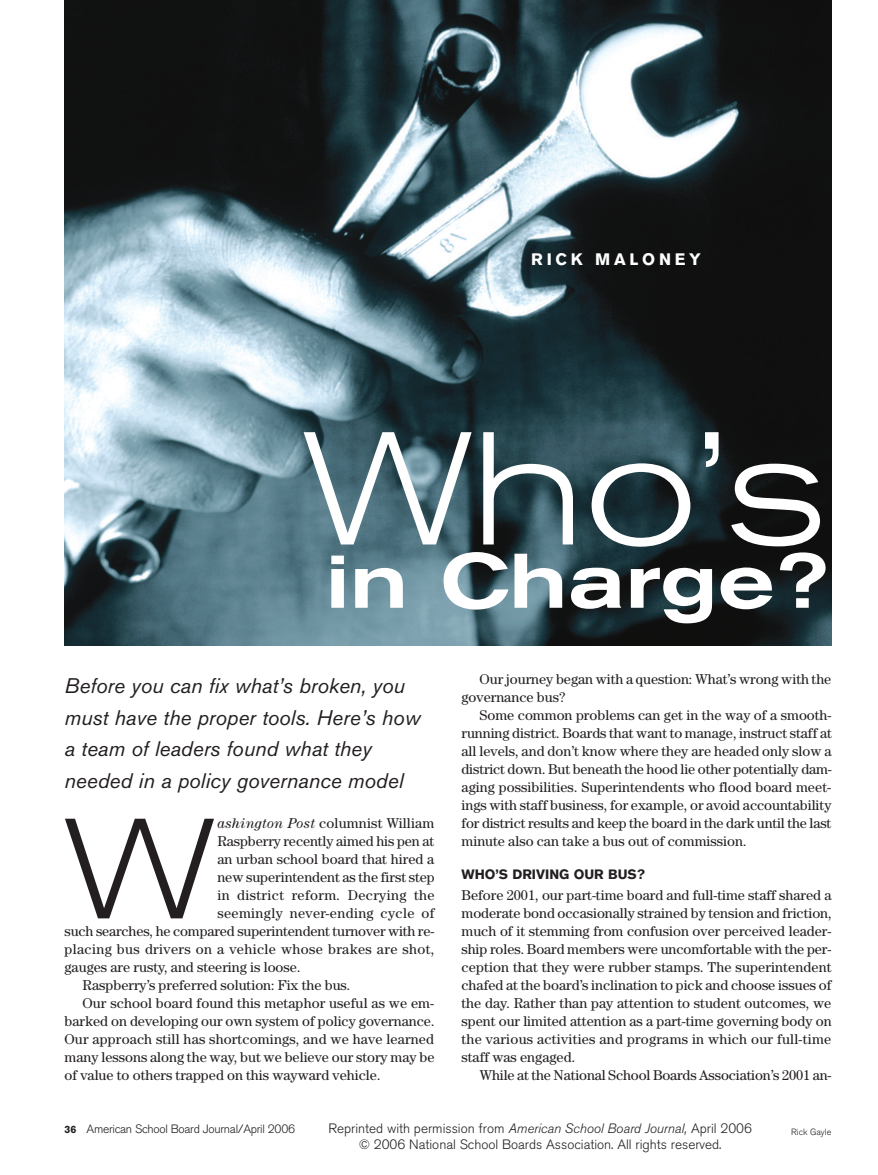
<style>
.page{position:relative;width:878px;height:1175px;background:#fff}
.page>*{position:absolute;margin:0;border:0;box-sizing:border-box;transform-origin:0 0}
.t1{font:300 expanded 159px "Akzidenz Grotesk BQ";color:#fff}
.t2{font:300 expanded 141.15px "Akzidenz Grotesk BQ";color:#231f20}
.t3{font:500 expanded 76.5px "Akzidenz Grotesk BQ";color:#fff}
.t4{font:italic 21px/31.5px "Akzidenz Grotesk BQ";color:#231f20}
.t5{font:700 16.5px "Akzidenz Grotesk BQ";letter-spacing:.225em;color:#fff}
.t6{font:14.25px/18px "Century";color:#231f20;text-align:justify}
.t7{font:14.25px "Century";letter-spacing:.025em;color:#231f20}
.t8{font:300 13.5px/16.2px "Akzidenz Grotesk BQ";color:#231f20;text-align:center}
.t9{font:700 13.5px "Akzidenz Grotesk BQ";color:#231f20}
.t10{font:300 12px "Akzidenz Grotesk BQ";letter-spacing:-.025em;color:#231f20}
.t11{font:300 9px "Akzidenz Grotesk BQ";color:#231f20}
.s1{font-style:italic}
.s2{font-weight:700;font-size:10.5px}
</style>
<div class="page">
<img style="left:64px;top:0;width:767px;height:645px">
<p class="t5" style="left:531px;top:254px;width:171px">RICK MALONEY</p>
<h1 class="t1" style="left:303px;top:432px;width:524px">Who’s</h1>
<h3 class="t3" style="left:326px;top:554px;width:503px">in Charge?</h3>
<h3 class="t4" style="left:64px;top:672px;width:357px">Before you can fix what’s broken, you must have the proper tools. Here’s how a team of leaders found what they needed in a policy governance model</h3>
<h2 class="t2" style="left:64px;top:818px;width:151px">W</h2>
<p class="t6" style="left:217px;top:815px;width:218px"><span class="s1">ashington Post</span> columnist William</p>
<p class="t6" style="left:217px;top:833px;width:218px">Raspberry recently aimed his pen at</p>
<p class="t6" style="left:217px;top:851px;width:218px">an urban school board that hired a</p>
<p class="t6" style="left:217px;top:869px;width:219px">new superintendent as the first step</p>
<p class="t7" style="left:217px;top:890px;width:218px">in district reform. Decrying the</p>
<p class="t7" style="left:217px;top:908px;width:218px">seemingly never-ending cycle of</p>
<p class="t6" style="left:64px;top:923px;width:371px">such searches, he compared superintendent turnover with re-</p>
<p class="t7" style="left:64px;top:944px;width:371px">placing bus drivers on a vehicle whose brakes are shot,</p>
<p class="t6" style="left:64px;top:959px;width:237px">gauges are rusty, and steering is loose.</p>
<p class="t6" style="left:83px;top:977px;width:269px">Raspberry’s preferred solution: Fix the bus.</p>
<p class="t6" style="left:83px;top:995px;width:353px">Our school board found this metaphor useful as we em-</p>
<p class="t6" style="left:64px;top:1013px;width:371px">barked on developing our own system of policy governance.</p>
<p class="t6" style="left:64px;top:1031px;width:371px">Our approach still has shortcomings, and we have learned</p>
<p class="t6" style="left:64px;top:1049px;width:371px">many lessons along the way, but we believe our story may be</p>
<p class="t6" style="left:64px;top:1067px;width:317px">of value to others trapped on this wayward vehicle.</p>
<p class="t6" style="left:461px;top:671px;width:371px;text-indent:18px">Our journey began with a question: What’s wrong with the governance bus?</p>
<p class="t6" style="left:461px;top:707px;width:372px;text-indent:18px">Some common problems can get in the way of a smooth&shy;running district. Boards that want to manage, instruct staff at all levels, and don’t know where they are headed only slow a district down. But beneath the hood lie other potentially dam&shy;aging possibilities. Superintendents who flood board meet&shy;ings with staff business, for example, or avoid accountability for district results and keep the board in the dark until the last minute also can take a bus out of commission.</p>
<p class="t9" style="left:461px;top:869px;width:185px">WHO’S DRIVING OUR BUS?</p>
<p class="t6" style="left:461px;top:887px;width:372px">Before 2001, our part-time board and full-time staff shared a moderate bond occasionally strained by tension and friction, much of it stemming from confusion over perceived leader&shy;ship roles. Board members were uncomfortable with the per&shy;ception that they were rubber stamps. The superintendent chafed at the board’s inclination to pick and choose issues of the day. Rather than pay attention to student outcomes, we spent our limited attention as a part-time governing body on the various activities and programs in which our full-time staff was engaged.</p>
<p class="t6" style="left:479px;top:1067px;width:353px">While at the National School Boards Association’s 2001 an-</p>
<p class="t10" style="left:64px;top:1124px;width:232px"><span class="s2">36</span> American School Board Journal/April 2006</p>
<p class="t8" style="left:328px;top:1121px;width:425px">Reprinted with permission from <span class="s1">American School Board Journal,</span> April 2006 © 2006 National School Boards Association. All rights reserved.</p>
<p class="t11" style="left:791px;top:1128px;width:42px">Rick Gayle</p>
</div>
